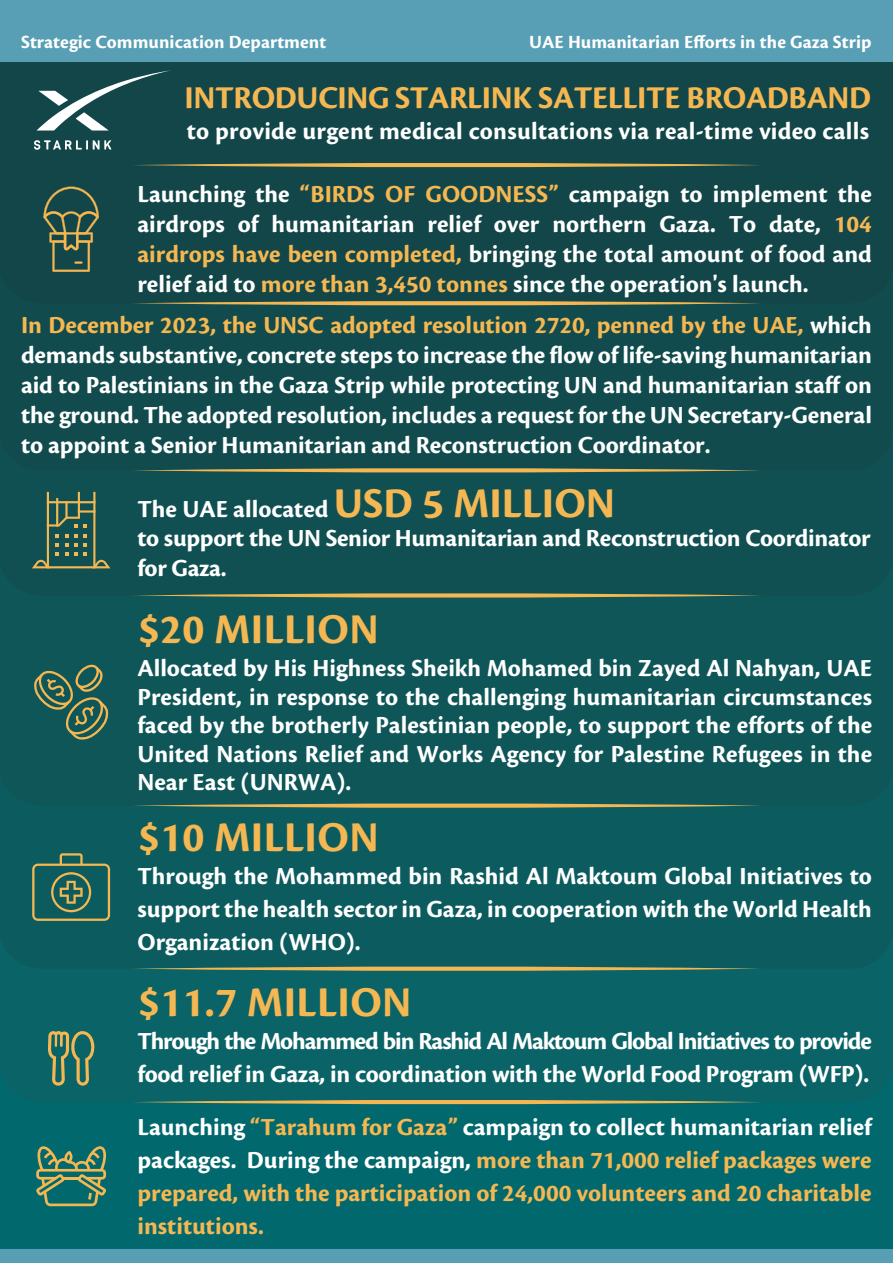
<style>
.page{position:relative;width:893px;height:1263px;background:#fff}
.page>*{position:absolute;margin:0;border:0;box-sizing:border-box;transform-origin:0 0}
.t1{font:700 44.1px "Cronos Pro";letter-spacing:.01em;color:#f5b752}
.t2{font:700 33px "Cronos Pro";letter-spacing:-.01em;color:#f5b752}
.t3{font:700 25.5px/30px "Cronos Pro";letter-spacing:-.005em;color:#fff;text-align:justify}
.t4{font:700 25.5px/33px "Cronos Pro";color:#f5b752;text-align:justify}
.t5{font:700 25.5px/33px "Cronos Pro";letter-spacing:-.045em;color:#fff}
.t6{font:700 19.35px "Cronos Pro";letter-spacing:.005em;color:#fff}
.s1{color:#f5b752}
.s2{font-size:44.1px;color:#f5b752}
.s3{color:#fff}
</style>
<div class="page">
<div style="left:0;top:61px;width:893px;height:1201px;background:#01686d"></div>
<div style="left:0;top:806px;width:893px;height:163px;background:#0c5c5f"></div>
<svg style="left:132px;top:966px;width:629px;height:5px"></svg>
<svg style="left:134px;top:1100px;width:626px;height:5px"></svg>
<div style="left:0;top:595px;width:893px;height:211px;background:#0e5658"></div>
<svg style="left:132px;top:803px;width:629px;height:5px;background:#8e8d55"></svg>
<div style="left:0;top:470px;width:893px;height:125px;background:#105052"></div>
<div style="left:0;top:303px;width:893px;height:167px;background:#114b4d"></div>
<div style="left:0;top:62px;width:893px;height:241px;background:#124648"></div>
<div style="left:0;top:1248px;width:893px;height:15px;background:#589fb5"></div>
<svg style="left:132px;top:300px;width:629px;height:6px;background:#7b7b4d"></svg>
<svg style="left:132px;top:162px;width:629px;height:6px;background:#7b7a4c"></svg>
<svg style="left:132px;top:467px;width:629px;height:6px;background:#7b7e50"></svg>
<svg style="left:132px;top:593px;width:629px;height:5px;background:#8f8a53"></svg>
<div style="left:0;top:0;width:893px;height:62px;background:#589fb5"></div>
<svg style="left:34px;top:664px;width:74px;height:75px;background:#3e6a56"></svg>
<svg style="left:32px;top:492px;width:78px;height:76px;background:#396252"></svg>
<svg style="left:35px;top:70px;width:136px;height:62px;background:#356163"></svg>
<svg style="left:34px;top:140px;width:78px;height:10px"></svg>
<svg style="left:43px;top:186px;width:56px;height:86px;background:#425d49"></svg>
<svg style="left:32px;top:853px;width:78px;height:68px"></svg>
<svg style="left:48px;top:1031px;width:47px;height:55px"></svg>
<svg style="left:36px;top:1146px;width:70px;height:60px"></svg>
<p class="t6" style="left:21px;top:31px;width:307px">Strategic Communication Department</p>
<p class="t6" style="left:529px;top:31px;width:344px">UAE Humanitarian Efforts in the Gaza Strip</p>
<p class="t2" style="left:185px;top:79px;width:688px">INTRODUCING STARLINK SATELLITE BROADBAND</p>
<p class="t3" style="left:187px;top:116px;width:684px">to provide urgent medical consultations via real-time video calls</p>
<p class="t3" style="left:137px;top:179px;width:736px">Launching the <span class="s1">“BIRDS OF GOODNESS”</span> campaign to implement the airdrops of humanitarian relief over northern Gaza. To date, <span class="s1">104 airdrops have been completed,</span> bringing the total amount of food and relief aid to <span class="s1">more than 3,450 tonnes</span> since the operation's launch.</p>
<p class="t3" style="left:21px;top:310px;width:852px"><span class="s1">In December 2023, the UNSC adopted resolution 2720, penned by the UAE,</span> which demands substantive, concrete steps to increase the flow of life-saving humanitarian aid to Palestinians in the Gaza Strip while protecting UN and humanitarian staff on the ground. The adopted resolution, includes a request for the UN Secretary-General to appoint a Senior Humanitarian and Reconstruction Coordinator.</p>
<p class="t3" style="left:137px;top:494px;width:479px">The UAE allocated <span class="s2">USD 5 MILLION</span></p>
<p class="t3" style="left:137px;top:524px;width:735px">to support the UN Senior Humanitarian and Reconstruction Coordinator for Gaza.</p>
<h1 class="t1" style="left:138px;top:603px;width:243px">$20 MILLION</h1>
<p class="t3" style="left:137px;top:654px;width:736px;line-height:28.5px">Allocated by His Highness Sheikh Mohamed bin Zayed Al Nahyan, UAE President, in response to the challenging humanitarian circumstances faced by the brotherly Palestinian people, to support the efforts of the United Nations Relief and Works Agency for Palestine Refugees in the Near East (UNRWA).</p>
<h1 class="t1" style="left:138px;top:811px;width:243px">$10 MILLION</h1>
<p class="t3" style="left:137px;top:859px;width:736px;line-height:33px">Through the Mohammed bin Rashid Al Maktoum Global Initiatives to support the health sector in Gaza, in cooperation with the World Health Organization (WHO).</p>
<h1 class="t1" style="left:138px;top:977px;width:275px">$11.7 MILLION</h1>
<p class="t5" style="left:137px;top:1024px;width:736px">Through the Mohammed bin Rashid Al Maktoum Global Initiatives to provide food relief in Gaza, in coordination with the World Food Program (WFP).</p>
<p class="t4" style="left:137px;top:1111px;width:736px"><span class="s3">Launching</span> “Tarahum for Gaza” <span class="s3">campaign to collect humanitarian relief packages. During the campaign,</span> more than 71,000 relief packages were prepared, with the participation of 24,000 volunteers and 20 charitable institutions.</p>
</div>
